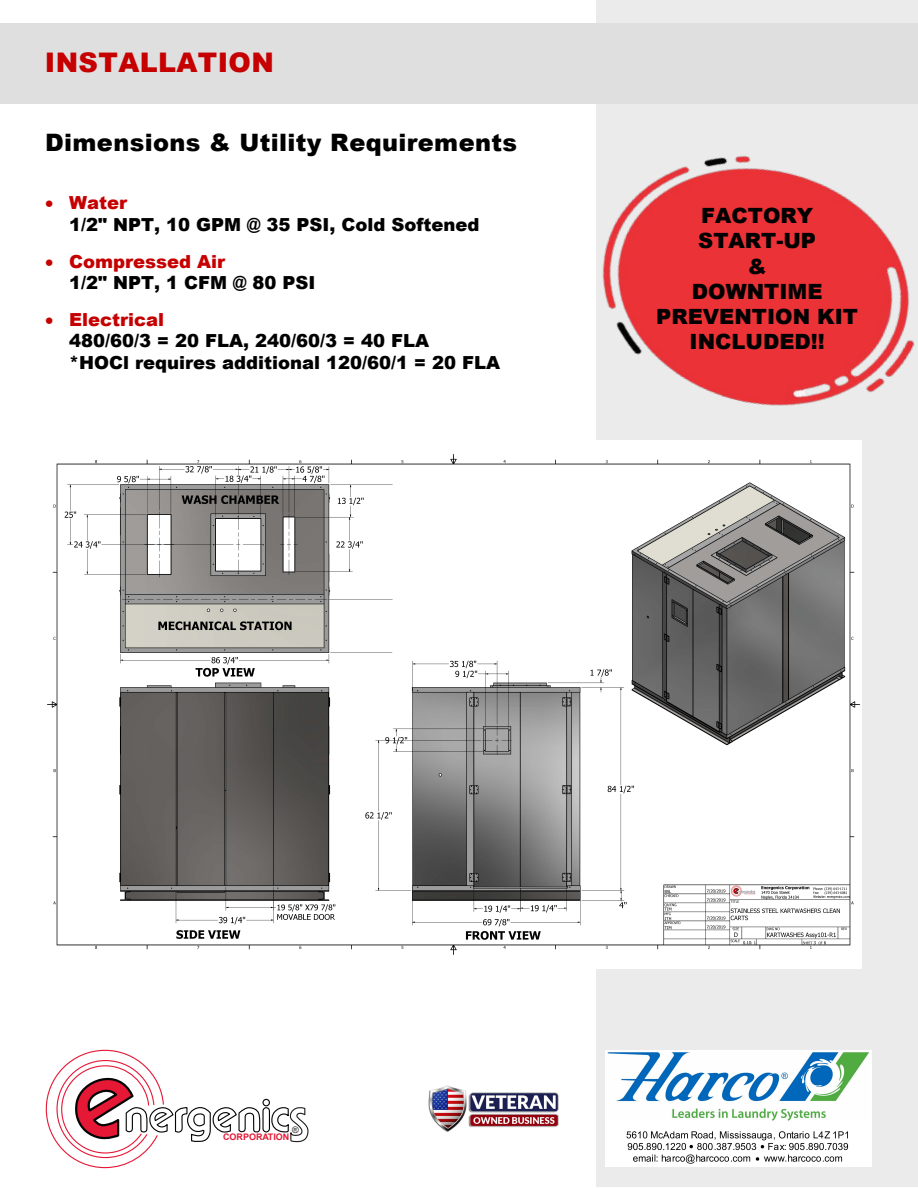
<style>
.page{position:relative;width:918px;height:1188px;background:#fff}
.page>*{position:absolute;margin:0;border:0;box-sizing:border-box;transform-origin:0 0}
.t1{font:900 27px "Arial";letter-spacing:.015em;color:#c60000}
.t2{font:900 24px "Arial";letter-spacing:.015em;color:#000}
.t3{font:900 21px/25.2px "Arial";color:#000;text-align:center}
.t4{font:900 18px/21.6px "Arial";color:#000}
.t5{font:700 9px "Arial";color:#e51836}
.t6{font:9px "Arial";color:#231f20}
.s1{color:#c60000}
</style>
<div class="page">
<div style="left:0;top:24px;width:918px;height:80px;background:#dfdfdf"></div>
<img style="left:47px;top:454px;width:813px;height:501px">
<div style="left:262px;top:1099px;width:8px;height:7px;border:1px solid #040504;border-radius:50%"></div>
<div style="left:262px;top:1107px;width:8px;height:25px;border:1px solid #040504;border-radius:3px"></div>
<svg style="left:271px;top:1107px;width:38px;height:35px"></svg>
<svg style="left:46px;top:1050px;width:215px;height:118px"></svg>
<img style="left:596px;top:126px;width:322px;height:317px">
<img style="left:428px;top:1085px;width:131px;height:47px">
<img style="left:607px;top:1051px;width:263px;height:113px">
<h1 class="t1" style="left:45px;top:43px;width:231px">INSTALLATION</h1>
<h2 class="t2" style="left:45px;top:125px;width:473px">Dimensions &amp; Utility Requirements</h2>
<p class="t4" style="left:69px;top:192px;width:412px;text-indent:-24px"><span class="s1">• Water<br></span>1/2" NPT, 10 GPM @ 35 PSI, Cold Softened</p>
<p class="t4" style="left:69px;top:250px;width:248px;text-indent:-24px"><span class="s1">• Compressed Air<br></span>1/2" NPT, 1 CFM @ 80 PSI</p>
<p class="t4" style="left:69px;top:308px;width:432px;text-indent:-24px"><span class="s1">• Electrical<br></span>480/60/3 = 20 FLA, 240/60/3 = 40 FLA<br>*HOCl requires additional 120/60/1 = 20 FLA</p>
<p class="t3" style="left:656px;top:202px;width:203px">FACTORY<br>START-UP<br>&amp;<br>DOWNTIME<br>PREVENTION KIT<br>INCLUDED!!</p>
<p class="t6" style="left:292px;top:1124px;width:8px">®</p>
<p class="t5" style="left:223px;top:1131px;width:68px">CORPORATION</p>
</div>
